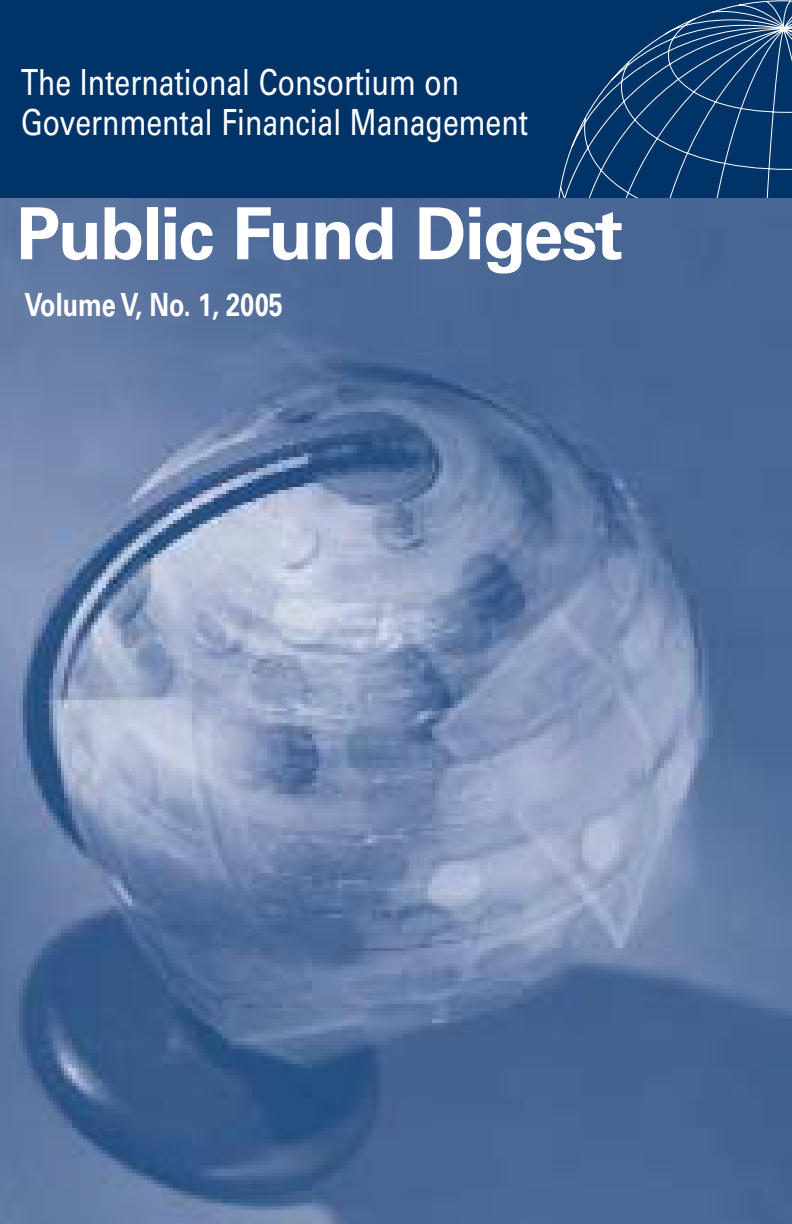
<style>
.page{position:relative;width:792px;height:1224px;background:#fff}
.page>*{position:absolute;margin:0;border:0;box-sizing:border-box;transform-origin:0 0}
.t1{font:700 72px "Univers";letter-spacing:-.03em;color:#fff}
.t2{font:36px/40px "Univers";color:#fff;scale:.79 1}
.t3{font:700 32px "Univers";color:#fff;scale:.79 1}
</style>
<div class="page">
<img style="left:0;top:197px;width:792px;height:1026px">
<div style="left:0;top:0;width:792px;height:197px;background:#003468"></div>
<svg style="left:558px;top:0;width:234px;height:197px"></svg>
<p class="t2" style="left:21px;top:65px;width:644px">The International Consortium on<br>Governmental Financial Management</p>
<h1 class="t1" style="left:16px;top:207px;width:609px">Public Fund Digest</h1>
<p class="t3" style="left:24px;top:293px;width:329px">Volume V, No. 1, 2005</p>
</div>
